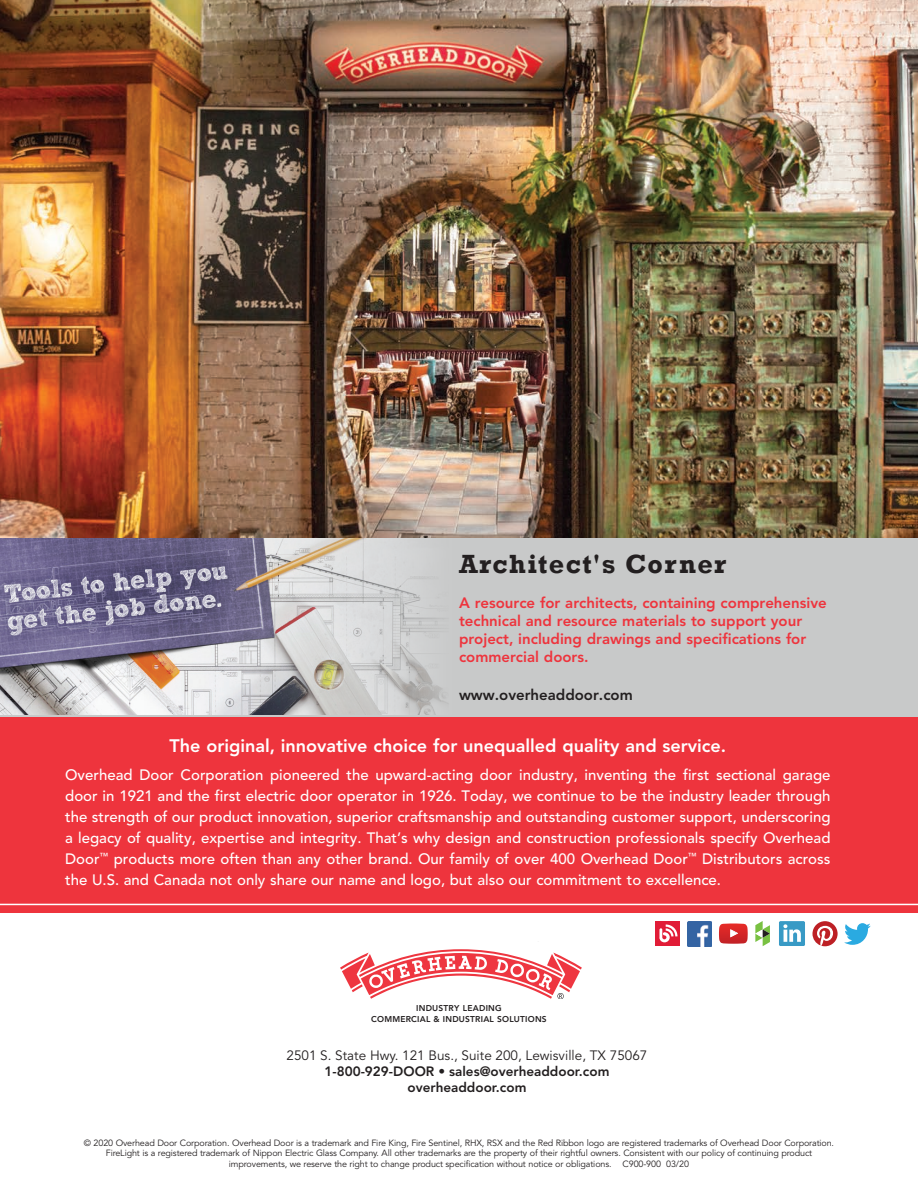
<style>
.page{position:relative;width:918px;height:1188px;background:#fff}
.page>*{position:absolute;margin:0;border:0;box-sizing:border-box;transform-origin:0 0}
.t1{font:700 27px "Rockwell";letter-spacing:.05em;color:#231f20}
.t2{font:800 18px "Avenir LT Std";color:#fff}
.t3{font:500 15px/21px "Avenir LT Std";color:#fff;text-align:justify}
.t4{font:800 15px/18px "Avenir LT Std";color:#ee343d}
.t5{font:800 15px "Avenir LT Std";color:#231f20}
.t6{font:800 13.5px/16.2px "Avenir LT Std";color:#231f20;text-align:center}
.t7{font:13.5px "Avenir LT Std";color:#231f20}
.t8{font:9px/10.5px "Avenir LT Std";letter-spacing:-.015em;color:#231f20;text-align:center}
.t9{font:800 8.4px/10.8px "Avenir LT Std";letter-spacing:.025em;color:#231f20;text-align:center}
</style>
<div class="page">
<img style="left:0;top:0;width:918px;height:538px">
<div style="left:0;top:538px;width:918px;height:183px;background:#c8c9c9"></div>
<img style="left:0;top:538px;width:446px;height:177px">
<svg style="left:340px;top:949px;width:242px;height:50px"></svg>
<div style="left:0;top:717px;width:918px;height:195px;background:#ee343d"></div>
<hr style="left:0;top:904px;width:918px;height:1px;background:#fff">
<svg style="left:844px;top:923px;width:27px;height:22px"></svg>
<img style="left:687px;top:921px;width:25px;height:25px">
<svg style="left:755px;top:921px;width:15px;height:25px"></svg>
<svg style="left:779px;top:921px;width:26px;height:25px"></svg>
<svg style="left:812px;top:921px;width:26px;height:25px"></svg>
<div style="left:656px;top:921px;width:24px;height:25px;background:#e11c37"></div>
<svg style="left:659px;top:924px;width:18px;height:18px"></svg>
<svg style="left:719px;top:924px;width:29px;height:20px"></svg>
<h1 class="t1" style="left:459px;top:547px;width:269px">Architect's Corner</h1>
<p class="t4" style="left:459px;top:594px;width:369px">A resource for architects, containing comprehensive technical and resource materials to support your project, including drawings and specifications for commercial doors.</p>
<p class="t5" style="left:459px;top:686px;width:175px">www.overheaddoor.com</p>
<p class="t2" style="left:170px;top:735px;width:558px">The original, innovative choice for unequalled quality and service.</p>
<p class="t3" style="left:65px;top:764px;width:767px">Overhead Door Corporation pioneered the upward-acting door industry, inventing the first sectional garage door in 1921 and the first electric door operator in 1926. Today, we continue to be the industry leader through the strength of our product innovation, superior craftsmanship and outstanding customer support, underscoring a legacy of quality, expertise and integrity. That’s why design and construction professionals specify Overhead Door<sup>™</sup> products more often than any other brand. Our family of over 400 Overhead Door<sup>™</sup> Distributors across the U.S. and Canada not only share our name and logo, but also our commitment to excellence.</p>
<p class="t9" style="left:371px;top:1003px;width:177px">INDUSTRY LEADING<br>COMMERCIAL &amp; INDUSTRIAL SOLUTIONS</p>
<p class="t7" style="left:287px;top:1047px;width:362px">2501 S. State Hwy. 121 Bus., Suite 200, Lewisville, TX 75067</p>
<p class="t6" style="left:324px;top:1063px;width:286px">1-800-929-DOOR • sales@overheaddoor.com overheaddoor.com</p>
<p class="t8" style="left:84px;top:1138px;width:752px">© 2020 Overhead Door Corporation. Overhead Door is a trademark and Fire King, Fire Sentinel, RHX, RSX and the Red Ribbon logo are registered trademarks of Overhead Door Corporation.<br>FireLight is a registered trademark of Nippon Electric Glass Company. All other trademarks are the property of their rightful owners. Consistent with our policy of continuing product improvements, we reserve the right to change product specification without notice or obligations. C900-900 03/20</p>
</div>
